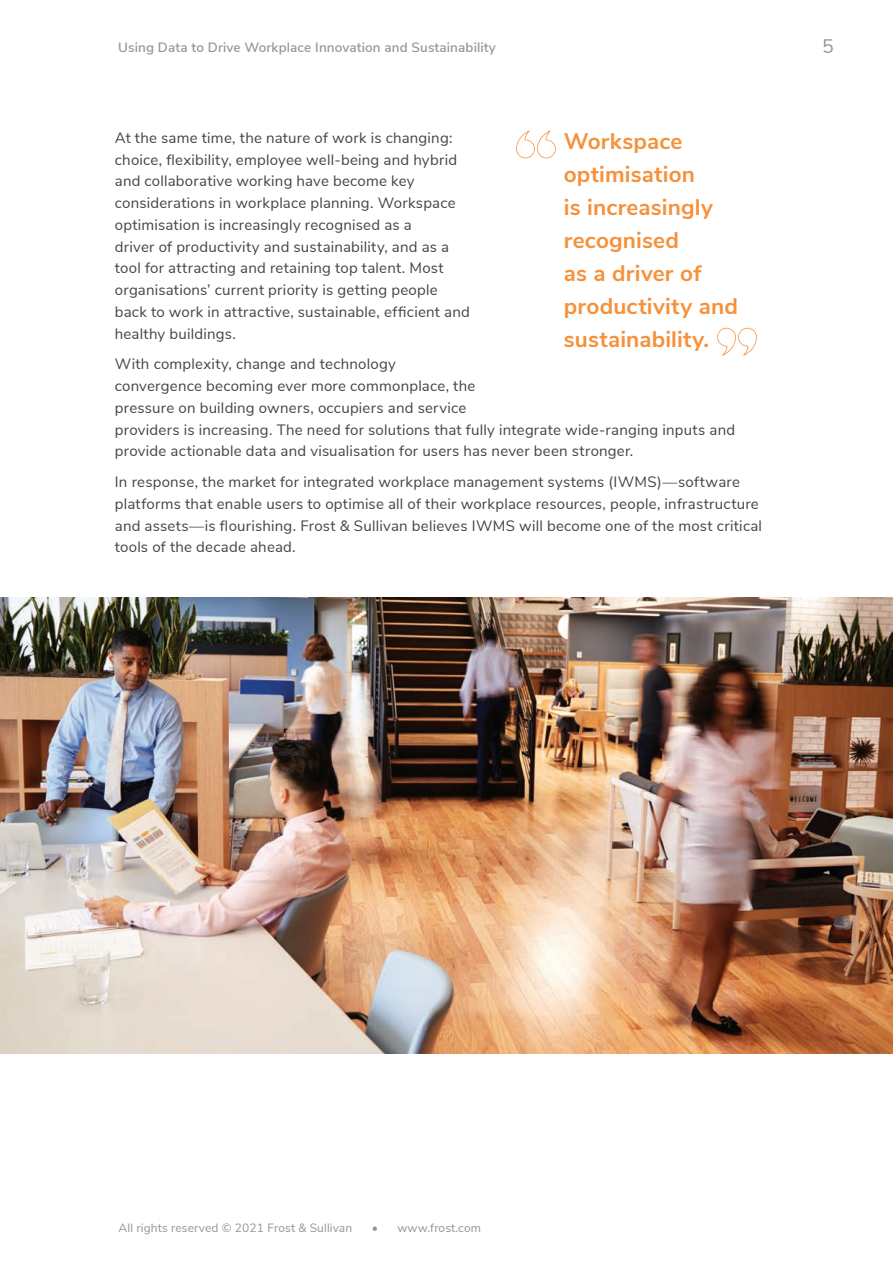
<style>
.page{position:relative;width:893px;height:1263px;background:#fff}
.page>*{position:absolute;margin:0;border:0;box-sizing:border-box;transform-origin:0 0}
.Pull_Quote_non-photo{font:700 22.5px/33px "Nunito Sans";letter-spacing:.01em;color:#f6913b}
.t1{font:19.5px "Nunito Sans";color:#939598}
.Text_body{font:15px/21.8px "Nunito Sans";letter-spacing:.015em;color:#434445}
.t2{font:600 13.5px "Nunito Sans";letter-spacing:.01em;color:#939598}
.t3{font:12px "Nunito Sans";letter-spacing:.01em;color:#939598}
</style>
<div class="page">
<img style="left:0;top:597px;width:893px;height:457px">
<svg style="left:516px;top:130px;width:40px;height:28px"></svg>
<svg style="left:717px;top:328px;width:40px;height:28px"></svg>
<p class="t2" style="left:118px;top:38px;width:379px">Using Data to Drive Workplace Innovation and Sustainability</p>
<h2 class="t1" style="left:822px;top:32px;width:13px">5</h2>
<p class="Text_body" style="left:115px;top:126px;width:356px">At the same time, the nature of work is changing: choice, flexibility, employee well-being and hybrid and collaborative working have become key considerations in workplace planning. Workspace optimisation is increasingly recognised as a<br>driver of productivity and sustainability, and as a tool for attracting and retaining top talent. Most organisations’ current priority is getting people back to work in attractive, sustainable, efficient and healthy buildings.</p>
<p class="Text_body" style="left:115px;top:352px;width:622px">With complexity, change and technology<br>convergence becoming ever more commonplace, the<br>pressure on building owners, occupiers and service<br>providers is increasing. The need for solutions that fully integrate wide-ranging inputs and provide actionable data and visualisation for users has never been stronger.</p>
<p class="Text_body" style="left:115px;top:470px;width:649px">In response, the market for integrated workplace management systems (IWMS)—software platforms that enable users to optimise all of their workplace resources, people, infrastructure and assets—is flourishing. Frost &amp; Sullivan believes IWMS will become one of the most critical tools of the decade ahead.</p>
<p class="Pull_Quote_non-photo" style="left:564px;top:123px;width:176px">Workspace optimisation<br>is increasingly recognised<br>as a driver of productivity and sustainability.</p>
<p class="t3" style="left:119px;top:1219px;width:235px">All rights reserved © 2021 Frost &amp; Sullivan</p>
<p class="t3" style="left:372px;top:1219px;width:111px">• www.frost.com</p>
</div>
